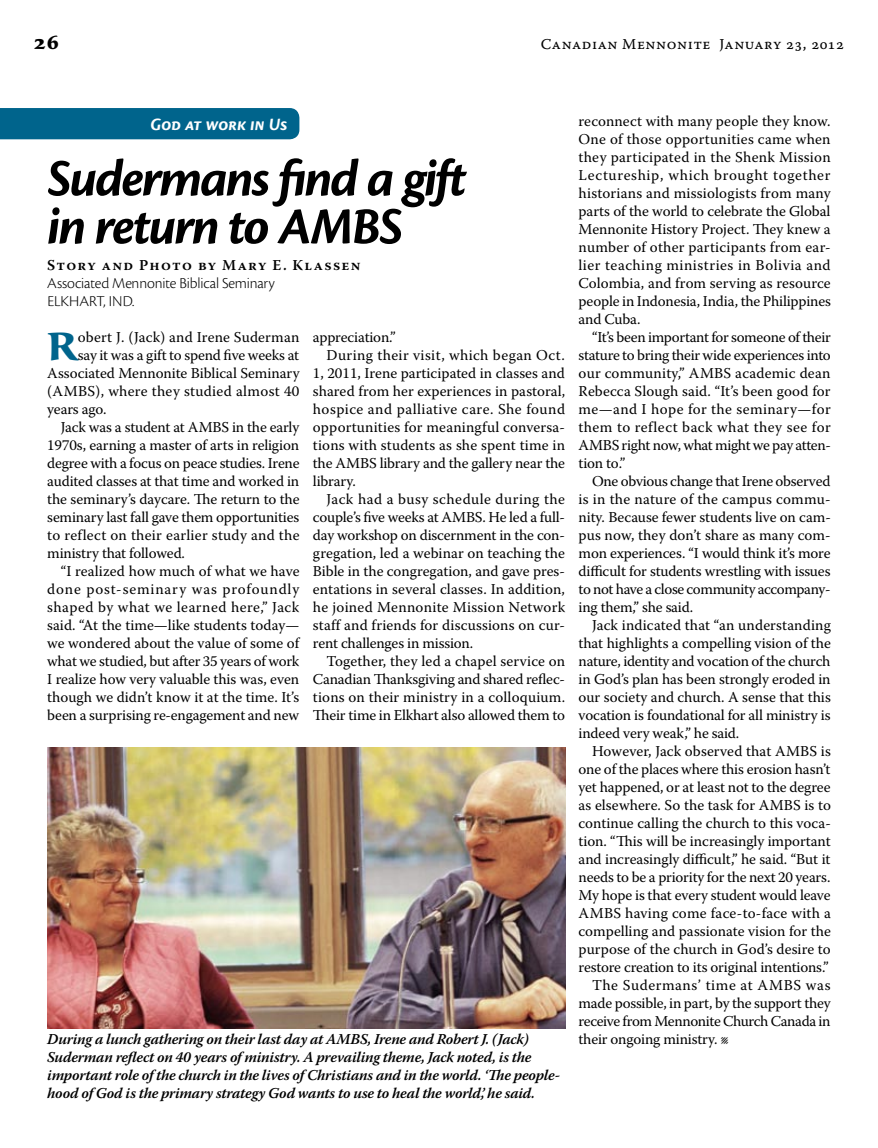
<style>
.page{position:relative;width:878px;height:1148px;background:#fff}
.page>*{position:absolute;margin:0;border:0;box-sizing:border-box;transform-origin:0 0}
.t1{font:italic 700 54px/48px "Cronos Pro";letter-spacing:-.035em;color:#000}
.t2{font:700 40.65px "Sava Pro";color:#00648c}
.t3{font:700 21px "Sava Pro";color:#000}
.t4{font:italic 700 18px "Cronos Pro";letter-spacing:-.005em;color:#fff}
.t5{font:300 15.75px/18px "Cronos Pro";letter-spacing:-.01em;color:#000}
.t6{font:15px/18px "Warnock Pro";letter-spacing:-.005em;color:#000;text-align:justify}
.t7{font:italic 600 15px/18px "Warnock Pro";letter-spacing:-.015em;color:#000}
.t8{font:15px "Warnock Pro";letter-spacing:.02em;color:#000}
.t9{font:15px "Warnock Pro";letter-spacing:.03em;color:#000}
.t10{font:15px "Warnock Pro Capt";letter-spacing:.035em;color:#000}
.t11{font:15px "Warnock Pro";letter-spacing:.025em;color:#000}
.t12{font:15px "Warnock Pro";letter-spacing:.055em;color:#000}
.t13{font:600 15px "Warnock Pro";letter-spacing:.09em;color:#000}
</style>
<div class="page">
<div style="left:0;top:108px;width:299px;height:31px;background:#00648c"></div>
<img style="left:47px;top:747px;width:518px;height:281px">
<h3 class="t3" style="left:34px;top:28px;width:27px">26</h3>
<p class="t10" style="left:541px;top:35px;width:305px">Canadian Mennonite January 23, 2012</p>
<p class="t4" style="left:150px;top:114px;width:139px">God at work in Us</p>
<h1 class="t1" style="left:47px;top:156px;width:421px">Sudermans find a gift in return to AMBS</h1>
<p class="t13" style="left:47px;top:256px;width:315px">Story and Photo by Mary E. Klassen</p>
<p class="t5" style="left:47px;top:274px;width:229px">Associated Mennonite Biblical Seminary<br>Elkhart, Ind.</p>
<h2 class="t2" style="left:47px;top:319px;width:33px">R</h2>
<p class="t6" style="left:78px;top:328px;width:223px">obert J. (Jack) and Irene Suderman</p>
<p class="t6" style="left:313px;top:328px;width:84px">appreciation.”</p>
<p class="t11" style="left:326px;top:346px;width:240px">During their visit, which began Oct.</p>
<p class="t6" style="left:313px;top:364px;width:253px">1, 2011, Irene participated in classes and</p>
<p class="t6" style="left:313px;top:382px;width:254px">shared from her experiences in pastoral,</p>
<p class="t9" style="left:313px;top:400px;width:254px">hospice and palliative care. She found</p>
<p class="t6" style="left:313px;top:418px;width:254px">opportunities for meaningful conversa-</p>
<p class="t6" style="left:313px;top:436px;width:254px">tions with students as she spent time in</p>
<p class="t6" style="left:313px;top:454px;width:253px">the AMBS library and the gallery near the</p>
<p class="t6" style="left:313px;top:472px;width:44px">library.</p>
<p class="t9" style="left:326px;top:490px;width:240px">Jack had a busy schedule during the</p>
<p class="t6" style="left:313px;top:508px;width:254px">couple’s five weeks at AMBS. He led a full-</p>
<p class="t6" style="left:313px;top:526px;width:253px">day workshop on discernment in the con-</p>
<p class="t6" style="left:313px;top:544px;width:254px">gregation, led a webinar on teaching the</p>
<p class="t6" style="left:313px;top:562px;width:254px">Bible in the congregation, and gave pres-</p>
<p class="t6" style="left:313px;top:580px;width:253px">entations in several classes. In addition,</p>
<p class="t8" style="left:313px;top:598px;width:254px">he joined Mennonite Mission Network</p>
<p class="t6" style="left:313px;top:616px;width:253px">staff and friends for discussions on cur-</p>
<p class="t6" style="left:313px;top:634px;width:162px">rent challenges in mission.</p>
<p class="t6" style="left:326px;top:652px;width:240px">Together, they led a chapel service on</p>
<p class="t6" style="left:313px;top:670px;width:253px">Canadian Thanksgiving and shared reflec-</p>
<p class="t6" style="left:313px;top:688px;width:254px">tions on their ministry in a colloquium.</p>
<p class="t6" style="left:313px;top:706px;width:254px">Their time in Elkhart also allowed them to</p>
<p class="t6" style="left:78px;top:346px;width:223px">say it was a gift to spend five weeks at</p>
<p class="t6" style="left:47px;top:364px;width:254px">Associated Mennonite Biblical Seminary</p>
<p class="t8" style="left:47px;top:382px;width:253px">(AMBS), where they studied almost 40</p>
<p class="t6" style="left:47px;top:400px;width:61px">years ago.</p>
<p class="t6" style="left:61px;top:418px;width:240px">Jack was a student at AMBS in the early</p>
<p class="t6" style="left:47px;top:436px;width:253px">1970s, earning a master of arts in religion</p>
<p class="t6" style="left:47px;top:454px;width:254px">degree with a focus on peace studies. Irene</p>
<p class="t6" style="left:47px;top:472px;width:253px">audited classes at that time and worked in</p>
<p class="t6" style="left:47px;top:490px;width:254px">the seminary’s daycare. The return to the</p>
<p class="t6" style="left:47px;top:508px;width:253px">seminary last fall gave them opportunities</p>
<p class="t8" style="left:47px;top:526px;width:254px">to reflect on their earlier study and the</p>
<p class="t6" style="left:47px;top:544px;width:139px">ministry that followed.</p>
<p class="t6" style="left:61px;top:562px;width:240px">“I realized how much of what we have</p>
<p class="t12" style="left:47px;top:580px;width:253px">done post-seminary was profoundly</p>
<p class="t9" style="left:47px;top:598px;width:253px">shaped by what we learned here,” Jack</p>
<p class="t6" style="left:47px;top:616px;width:253px">said. “At the time—like students today—</p>
<p class="t6" style="left:47px;top:634px;width:253px">we wondered about the value of some of</p>
<p class="t6" style="left:47px;top:652px;width:254px">what we studied, but after 35 years of work</p>
<p class="t6" style="left:47px;top:670px;width:253px">I realize how very valuable this was, even</p>
<p class="t6" style="left:47px;top:688px;width:253px">though we didn’t know it at the time. It’s</p>
<p class="t6" style="left:47px;top:706px;width:253px">been a surprising re-engagement and new</p>
<p class="t6" style="left:578px;top:112px;width:254px">reconnect with many people they know.<br>One of those opportunities came when they participated in the Shenk Mission Lectureship, which brought together historians and missiologists from many parts of the world to celebrate the Global Mennonite History Project. They knew a number of other participants from ear&shy;lier teaching ministries in Bolivia and Colombia, and from serving as resource people in Indonesia, India, the Philippines and Cuba.</p>
<p class="t6" style="left:578px;top:328px;width:254px;text-indent:14px">“It’s been important for someone of their stature to bring their wide experiences into our community,” AMBS academic dean Rebecca Slough said. “It’s been good for me—and I hope for the seminary—for them to reflect back what they see for AMBS right now, what might we pay atten&shy;tion to.”</p>
<p class="t6" style="left:578px;top:472px;width:254px;text-indent:14px">One obvious change that Irene observed is in the nature of the campus commu&shy;nity. Because fewer students live on cam&shy;pus now, they don’t share as many com&shy;mon experiences. “I would think it’s more difficult for students wrestling with issues to not have a close community accompany&shy;ing them,” she said.</p>
<p class="t6" style="left:578px;top:616px;width:254px;text-indent:14px">Jack indicated that “an understanding that highlights a compelling vision of the nature, identity and vocation of the church in God’s plan has been strongly eroded in our society and church. A sense that this vocation is foundational for all ministry is indeed very weak,” he said.</p>
<p class="t6" style="left:578px;top:742px;width:254px;text-align:right">However, Jack observed that AMBS is one of the places where this erosion hasn’t yet happened, or at least not to the degree as elsewhere. So the task for AMBS is to continue calling the church to this voca&shy;tion. “This will be increasingly important and increasingly difficult,” he said. “But it needs to be a priority for the next 20 years.<br>My hope is that every student would leave AMBS having come face-to-face with a compelling and passionate vision for the purpose of the church in God’s desire to restore creation to its original intentions.” The Sudermans’ time at AMBS was made possible, in part, by the support they receive from Mennonite Church Canada in</p>
<p class="t7" style="left:47px;top:1030px;width:483px">During a lunch gathering on their last day at AMBS, Irene and Robert J. (Jack)</p>
<p class="t6" style="left:578px;top:1030px;width:152px">their ongoing ministry. l</p>
<p class="t7" style="left:47px;top:1048px;width:514px">Suderman reflect on 40 years of ministry. A prevailing theme, Jack noted, is the important role of the church in the lives of Christians and in the world. ‘The people&shy;hood of God is the primary strategy God wants to use to heal the world,’ he said.</p>
</div>
